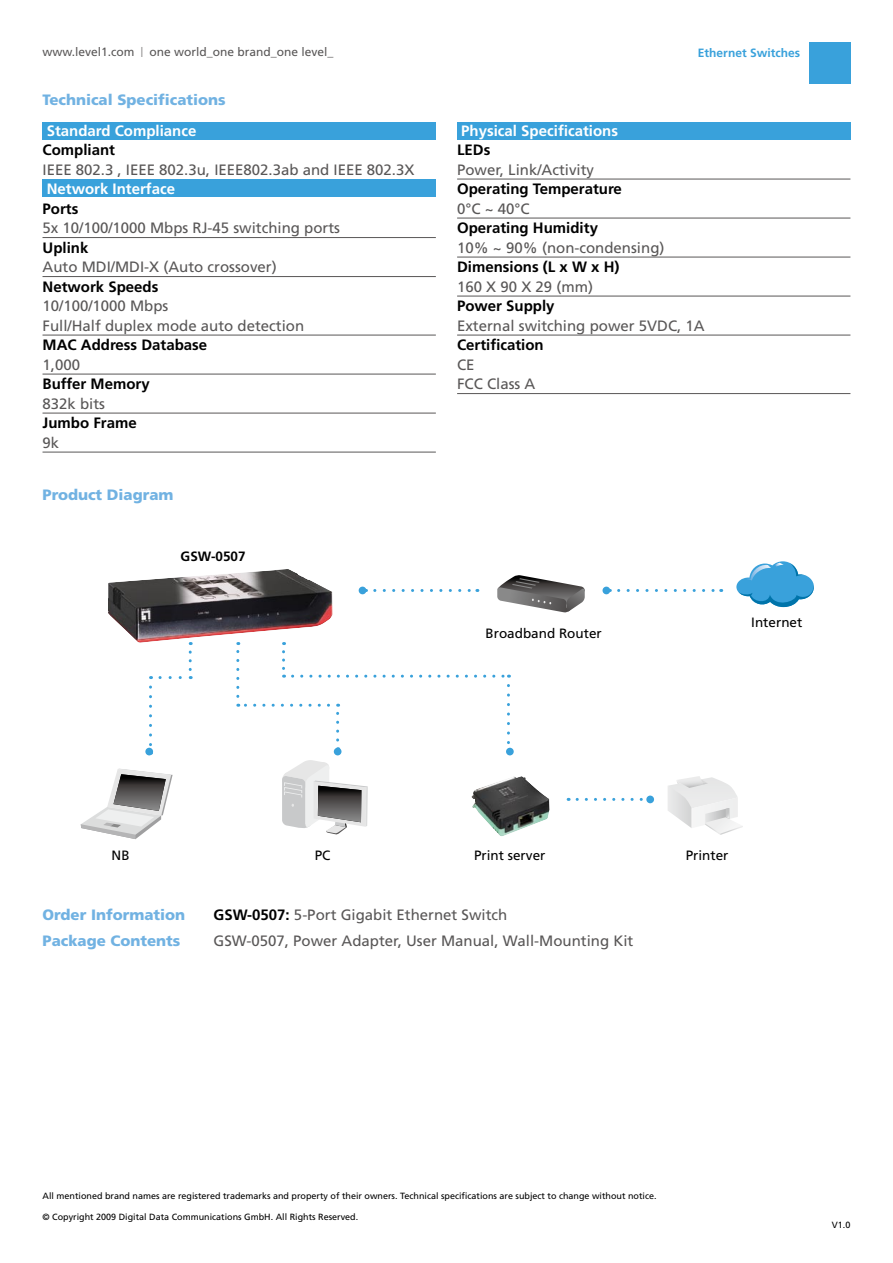
<style>
.page{position:relative;width:893px;height:1263px;background:#fff}
.page>*{position:absolute;margin:0;border:0;box-sizing:border-box;transform-origin:0 0}
.t1{font:15px/19.5px "Frutiger CE";color:#595757}
.t2{font:700 15px "Frutiger CE";color:#000}
.t3{font:900 15px "Frutiger CE";color:#71b2e2}
.t4{font:700 15px "Frutiger CE";color:#fff}
.t5{font:13.5px "Frutiger CE";color:#000}
.t6{font:700 13.5px "Frutiger CE";color:#000}
.t7{font:12px "Frutiger CE";color:#595757}
.t8{font:700 12px "Frutiger CE";color:#39a1db}
.t9{font:9px "Frutiger CE";color:#000}
.s1{font-size:14.4px}
.s2{font-weight:700;color:#000}
</style>
<div class="page">
<div style="left:809px;top:43px;width:41px;height:41px;background:#39a1db"></div>
<div style="left:602px;top:587px;width:8px;height:7px;background:#39a1db;border-radius:50%"></div>
<svg style="left:736px;top:561px;width:78px;height:46px"></svg>
<svg style="left:282px;top:760px;width:86px;height:75px"></svg>
<svg style="left:81px;top:769px;width:92px;height:70px"></svg>
<svg style="left:497px;top:575px;width:88px;height:37px"></svg>
<svg style="left:668px;top:776px;width:75px;height:59px"></svg>
<img style="left:471px;top:776px;width:79px;height:60px">
<div style="left:145px;top:748px;width:8px;height:7px;background:#39a1db;border-radius:50%"></div>
<div style="left:334px;top:748px;width:7px;height:7px;background:#39a1db;border-radius:50%"></div>
<div style="left:506px;top:748px;width:8px;height:7px;background:#39a1db;border-radius:50%"></div>
<div style="left:646px;top:795px;width:8px;height:8px;background:#39a1db;border-radius:50%"></div>
<svg style="left:619px;top:589px;width:103px;height:3px"></svg>
<svg style="left:189px;top:652px;width:3px;height:27px"></svg>
<svg style="left:151px;top:676px;width:29px;height:3px"></svg>
<svg style="left:149px;top:687px;width:3px;height:62px"></svg>
<svg style="left:336px;top:704px;width:3px;height:36px"></svg>
<svg style="left:238px;top:704px;width:91px;height:3px"></svg>
<svg style="left:236px;top:643px;width:3px;height:53px"></svg>
<svg style="left:282px;top:652px;width:3px;height:26px"></svg>
<svg style="left:293px;top:675px;width:216px;height:3px"></svg>
<svg style="left:507px;top:685px;width:3px;height:64px"></svg>
<svg style="left:577px;top:798px;width:70px;height:3px"></svg>
<img style="left:108px;top:569px;width:225px;height:74px">
<div style="left:43px;top:123px;width:393px;height:17px;background:#39a1db"></div>
<div style="left:457px;top:123px;width:393px;height:17px;background:#39a1db"></div>
<div style="left:43px;top:180px;width:393px;height:17px;background:#39a1db"></div>
<hr style="left:457px;top:179px;width:393px;height:1px;background:#595757">
<hr style="left:457px;top:218px;width:393px;height:1px;background:#595757">
<hr style="left:457px;top:257px;width:393px;height:1px;background:#595757">
<hr style="left:457px;top:296px;width:393px;height:1px;background:#595757">
<hr style="left:457px;top:335px;width:393px;height:1px;background:#595757">
<hr style="left:457px;top:393px;width:393px;height:1px;background:#595757">
<hr style="left:43px;top:237px;width:393px;height:1px;background:#595757">
<hr style="left:43px;top:276px;width:393px;height:1px;background:#595757">
<hr style="left:43px;top:335px;width:393px;height:1px;background:#595757">
<hr style="left:43px;top:374px;width:393px;height:1px;background:#595757">
<hr style="left:43px;top:413px;width:393px;height:1px;background:#595757">
<hr style="left:43px;top:452px;width:393px;height:1px;background:#595757">
<div style="left:359px;top:587px;width:7px;height:7px;background:#39a1db;border-radius:50%"></div>
<svg style="left:375px;top:589px;width:103px;height:3px"></svg>
<p class="t7" style="left:43px;top:45px;width:293px">www.level1.com <span class="s1">I</span> one world_one brand_one level_</p>
<p class="t8" style="left:698px;top:46px;width:104px">Ethernet Switches</p>
<p class="t3" style="left:43px;top:91px;width:185px">Technical Specifications</p>
<p class="t4" style="left:47px;top:121px;width:151px">Standard Compliance</p>
<p class="t2" style="left:43px;top:141px;width:74px">Compliant</p>
<p class="t1" style="left:43px;top:160px;width:373px">IEEE 802.3 , IEEE 802.3u, IEEE802.3ab and IEEE 802.3X</p>
<p class="t4" style="left:47px;top:180px;width:130px">Network Interface</p>
<p class="t2" style="left:43px;top:199px;width:37px">Ports</p>
<p class="t1" style="left:43px;top:218px;width:299px">5x 10/100/1000 Mbps RJ-45 switching ports</p>
<p class="t2" style="left:43px;top:238px;width:47px">Uplink</p>
<p class="t1" style="left:43px;top:257px;width:236px">Auto MDI/MDI-X (Auto crossover)</p>
<p class="t2" style="left:43px;top:277px;width:117px">Network Speeds</p>
<p class="t1" style="left:43px;top:296px;width:263px">10/100/1000 Mbps<br>Full/Half duplex mode auto detection</p>
<p class="t2" style="left:43px;top:336px;width:166px">MAC Address Database</p>
<p class="t1" style="left:43px;top:355px;width:39px">1,000</p>
<p class="t2" style="left:43px;top:375px;width:109px">Buffer Memory</p>
<p class="t1" style="left:43px;top:394px;width:64px">832k bits</p>
<p class="t2" style="left:43px;top:414px;width:96px">Jumbo Frame</p>
<p class="t1" style="left:43px;top:433px;width:18px">9k</p>
<p class="t3" style="left:43px;top:486px;width:133px">Product Diagram</p>
<p class="t6" style="left:181px;top:549px;width:66px">GSW-0507</p>
<p class="t4" style="left:461px;top:121px;width:158px">Physical Specifications</p>
<p class="t2" style="left:457px;top:141px;width:35px">LEDs</p>
<p class="t1" style="left:457px;top:160px;width:138px">Power, Link/Activity</p>
<p class="t2" style="left:457px;top:180px;width:166px">Operating Temperature</p>
<p class="t1" style="left:457px;top:199px;width:74px">0°C ~ 40°C</p>
<p class="t2" style="left:457px;top:219px;width:142px">Operating Humidity</p>
<p class="t1" style="left:457px;top:238px;width:209px">10% ~ 90% (non-condensing)</p>
<p class="t2" style="left:457px;top:258px;width:164px">Dimensions (L x W x H)</p>
<p class="t1" style="left:457px;top:277px;width:137px">160 X 90 X 29 (mm)</p>
<p class="t2" style="left:457px;top:297px;width:99px">Power Supply</p>
<p class="t1" style="left:457px;top:316px;width:249px">External switching power 5VDC, 1A</p>
<p class="t2" style="left:457px;top:336px;width:88px">Certification</p>
<p class="t1" style="left:457px;top:355px;width:80px">CE<br>FCC Class A</p>
<p class="t5" style="left:485px;top:626px;width:118px">Broadband Router</p>
<p class="t5" style="left:751px;top:614px;width:53px">Internet</p>
<p class="t5" style="left:112px;top:848px;width:19px">NB</p>
<p class="t5" style="left:315px;top:848px;width:17px">PC</p>
<p class="t5" style="left:474px;top:848px;width:73px">Print server</p>
<p class="t5" style="left:686px;top:848px;width:44px">Printer</p>
<p class="t3" style="left:43px;top:906px;width:144px">Order Information</p>
<p class="t1" style="left:214px;top:905px;width:295px"><span class="s2">GSW-0507:</span> 5-Port Gigabit Ethernet Switch</p>
<p class="t3" style="left:43px;top:932px;width:139px">Package Contents</p>
<p class="t1" style="left:214px;top:931px;width:421px">GSW-0507, Power Adapter, User Manual, Wall-Mounting Kit</p>
<p class="t9" style="left:43px;top:1190px;width:615px">All mentioned brand names are registered trademarks and property of their owners. Technical specifications are subject to change without notice.</p>
<p class="t9" style="left:43px;top:1212px;width:317px">© Copyright 2009 Digital Data Communications GmbH. All Rights Reserved.</p>
<p class="t9" style="left:832px;top:1220px;width:20px">V1.0</p>
</div>
